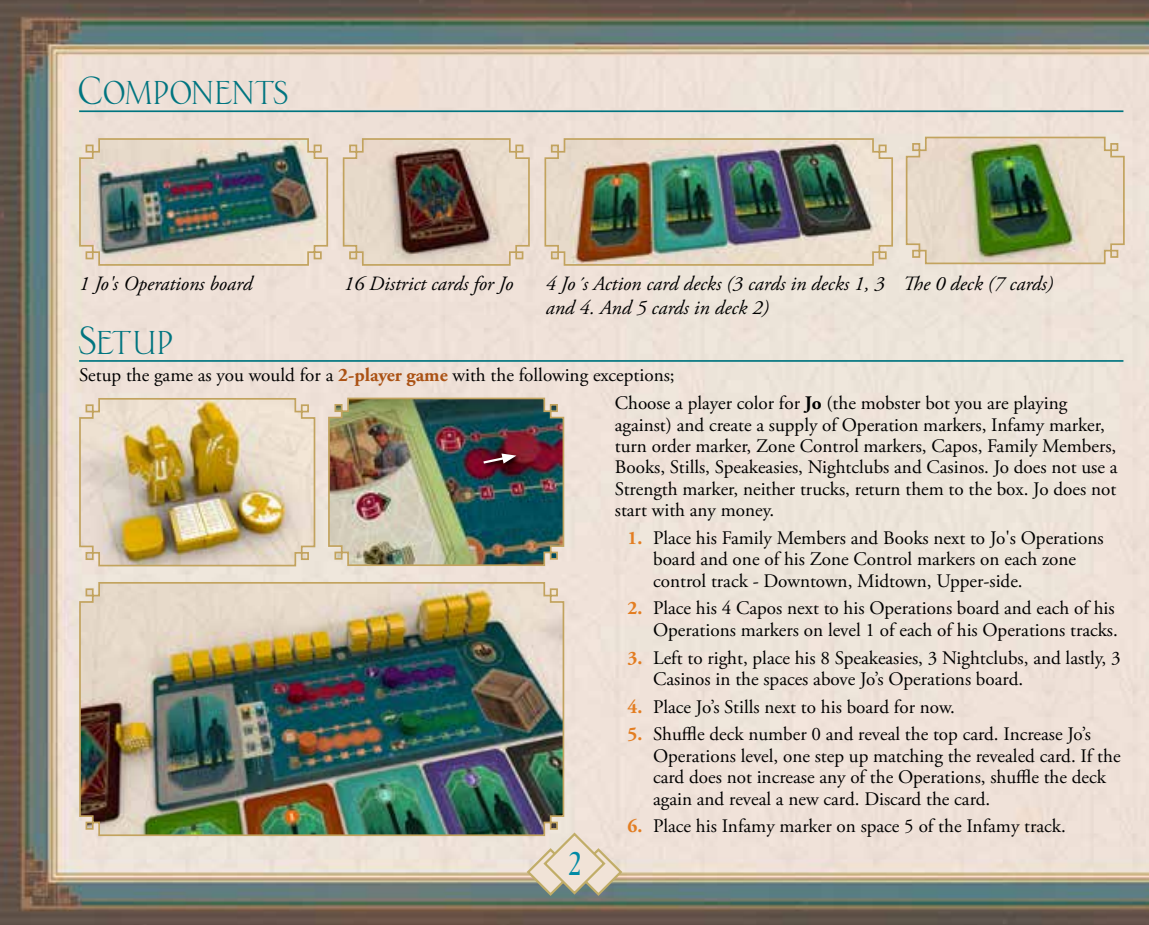
<style>
.page{position:relative;width:1149px;height:925px;background:#fff}
.page>*{position:absolute;margin:0;border:0;box-sizing:border-box;transform-origin:0 0}
.t1{font:42.75px "LHF Corrie";letter-spacing:.005em;color:#007580}
.t2{font:33.75px "LHF Desire PRO";color:#008aa5}
.t3{font:italic 20.25px/24.3px "Adobe Garamond Pro";color:#000}
.t4{font:19.12px/21.4px "Adobe Garamond Pro";color:#000}
.s1{font-weight:700;color:#ab5214}
.s2{font-weight:700}
.s3{font-weight:700;color:#e37d21}
</style>
<div class="page">
<img style="left:0;top:0;width:1148px;height:925px">
<svg style="left:525px;top:831px;width:98px;height:66px;background:#d4cbbb"></svg>
<hr style="left:79px;top:110px;width:1044px;height:2px;background:#007580">
<img style="left:78px;top:137px;width:251px;height:130px">
<img style="left:342px;top:137px;width:188px;height:130px">
<img style="left:543px;top:137px;width:350px;height:130px">
<img style="left:904px;top:136px;width:221px;height:129px">
<hr style="left:79px;top:360px;width:1044px;height:2px;background:#007580">
<img style="left:78px;top:397px;width:238px;height:170px">
<img style="left:78px;top:581px;width:487px;height:256px">
<img style="left:327px;top:397px;width:238px;height:170px">
<h1 class="t1" style="left:79px;top:70px;width:211px">Components</h1>
<p class="t3" style="left:79px;top:272px;width:175px">1 Jo's Operations board</p>
<p class="t3" style="left:344px;top:272px;width:171px">16 District cards for Jo</p>
<p class="t3" style="left:545px;top:272px;width:340px">4 Jo´s Action card decks (3 cards in decks 1, 3 and 4. And 5 cards in deck 2)</p>
<p class="t3" style="left:902px;top:272px;width:152px">The 0 deck (7 cards)</p>
<h1 class="t1" style="left:79px;top:320px;width:96px">Setup</h1>
<p class="t4" style="left:614px;top:362px;width:454px;line-height:27.7px;text-indent:-535px">Setup the game as you would for a <span class="s1">2-player game</span> with the following exceptions;<br>Choose a player color for <span class="s2">Jo</span> (the mobster bot you are playing</p>
<p class="t4" style="left:614px;top:414px;width:504px">against) and create a supply of Operation markers, Infamy marker, turn order marker, Zone Control markers, Capos, Family Members, Books, Stills, Speakeasies, Nightclubs and Casinos. Jo does not use a Strength marker, neither trucks, return them to the box. Jo does not start with any money.</p>
<p class="t4" style="left:653px;top:528px;width:452px;text-indent:-26px"><span class="s3">1.</span> Place his Family Members and Books next to Jo's Operations board and one of his Zone Control markers on each zone control track - Downtown, Midtown, Upper-side.</p>
<p class="t4" style="left:627px;top:598px;width:491px;text-align:right"><span class="s3">2.</span> Place his 4 Capos next to his Operations board and each of his<br>Operations markers on level 1 of each of his Operations tracks.</p>
<p class="t4" style="left:653px;top:647px;width:469px;text-indent:-26px"><span class="s3">3.</span> Left to right, place his 8 Speakeasies, 3 Nightclubs, and lastly, 3<br>Casinos in the spaces above Jo’s Operations board.</p>
<p class="t4" style="left:627px;top:697px;width:329px"><span class="s3">4.</span> Place Jo’s Stills next to his board for now.</p>
<p class="t4" style="left:653px;top:724px;width:469px;text-indent:-26px"><span class="s3">5.</span> Shuffle deck number 0 and reveal the top card. Increase Jo’s Operations level, one step up matching the revealed card. If the card does not increase any of the Operations, shuffle the deck again and reveal a new card. Discard the card.</p>
<p class="t4" style="left:627px;top:816px;width:439px"><span class="s3">6.</span> Place his Infamy marker on space 5 of the Infamy track.</p>
<h2 class="t2" style="left:568px;top:844px;width:13px">2</h2>
</div>
